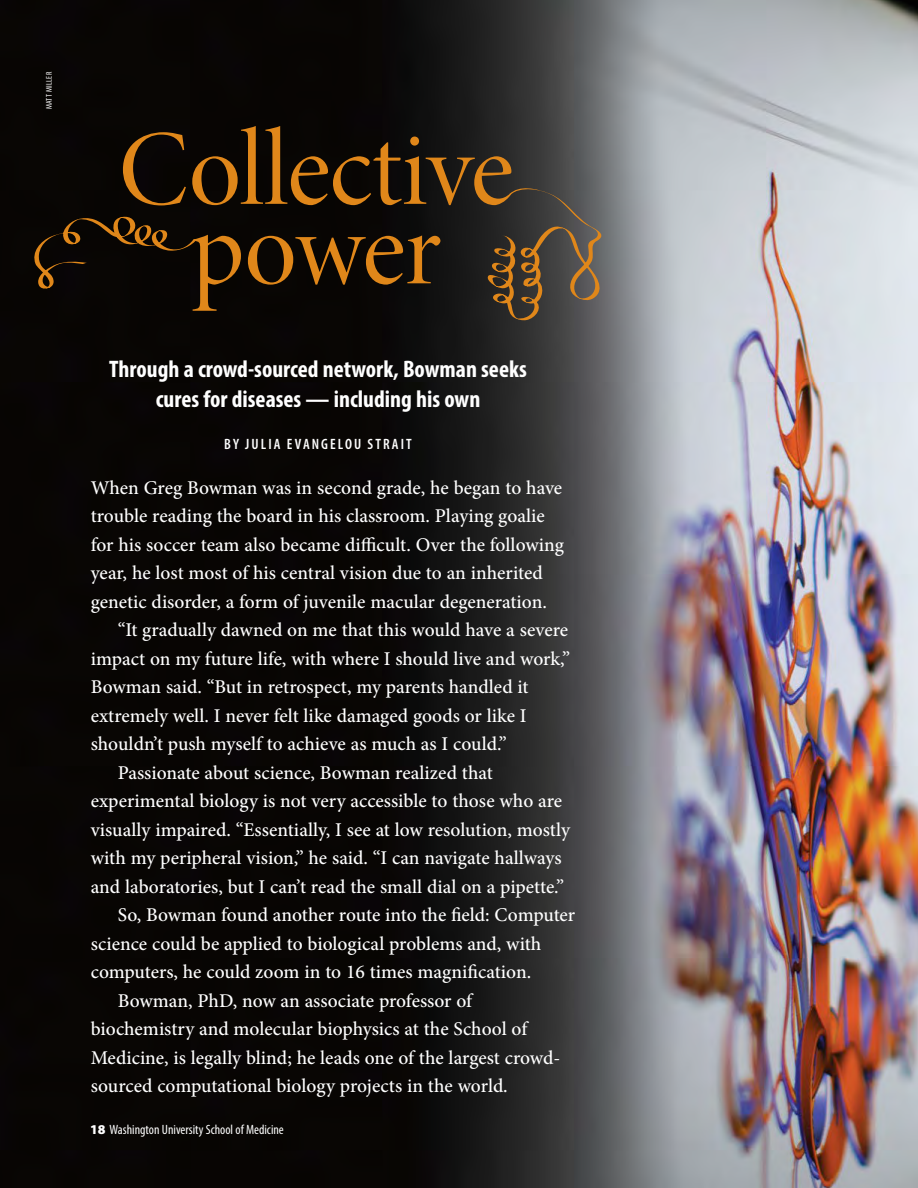
<style>
.page{position:relative;width:918px;height:1188px;background:#fff}
.page>*{position:absolute;margin:0;border:0;box-sizing:border-box;transform-origin:0 0}
.t1{font:700 condensed 24px/30px "Myriad Pro";color:#fff;text-align:center}
.t2{font:500 19.5px "Minion Pro";color:#fff}
.t3{font:600 condensed 15px "Myriad Pro";letter-spacing:.14em;color:#fff}
.t4{font:condensed 13.5px "Myriad Pro";color:#fff}
.t5{font:condensed 8.25px "Myriad Pro";letter-spacing:.045em;color:#fff}
.s1{font-weight:900;font-stretch:normal}
</style>
<div class="page">
<img style="left:0;top:0;width:918px;height:1188px">
<svg style="left:31px;top:126px;width:576px;height:195px;background:#2d2114"></svg>
<p class="t5" style="left:44px;top:109px;width:39px;rotate:-90deg">MATT MILLER</p>
<p class="t1" style="left:109px;top:353px;width:419px">Through a crowd-sourced network, Bowman seeks cures for diseases — including his own</p>
<p class="t3" style="left:224px;top:434px;width:189px">BY JULIA EVANGELOU STRAIT</p>
<p class="t2" style="left:91px;top:474px;width:473px">When Greg Bowman was in second grade, he began to have</p>
<p class="t2" style="left:91px;top:503px;width:456px">trouble reading the board in his classroom. Playing goalie</p>
<p class="t2" style="left:91px;top:531px;width:475px">for his soccer team also became difficult. Over the following</p>
<p class="t2" style="left:91px;top:560px;width:454px">year, he lost most of his central vision due to an inherited</p>
<p class="t2" style="left:91px;top:588px;width:458px">genetic disorder, a form of juvenile macular degeneration.</p>
<p class="t2" style="left:118px;top:617px;width:452px">“It gradually dawned on me that this would have a severe</p>
<p class="t2" style="left:91px;top:645px;width:481px">impact on my future life, with where I should live and work,”</p>
<p class="t2" style="left:91px;top:674px;width:439px">Bowman said. “But in retrospect, my parents handled it</p>
<p class="t2" style="left:91px;top:702px;width:438px">extremely well. I never felt like damaged goods or like I</p>
<p class="t2" style="left:91px;top:731px;width:418px">shouldn’t push myself to achieve as much as I could.”</p>
<p class="t2" style="left:118px;top:759px;width:377px">Passionate about science, Bowman realized that</p>
<p class="t2" style="left:91px;top:788px;width:473px">experimental biology is not very accessible to those who are</p>
<p class="t2" style="left:91px;top:816px;width:481px">visually impaired. “Essentially, I see at low resolution, mostly</p>
<p class="t2" style="left:91px;top:845px;width:472px">with my peripheral vision,” he said. “I can navigate hallways</p>
<p class="t2" style="left:91px;top:873px;width:475px">and laboratories, but I can’t read the small dial on a pipette.”</p>
<p class="t2" style="left:118px;top:902px;width:459px">So, Bowman found another route into the field: Computer</p>
<p class="t2" style="left:91px;top:930px;width:452px">science could be applied to biological problems and, with</p>
<p class="t2" style="left:91px;top:959px;width:442px">computers, he could zoom in to 16 times magnification.</p>
<p class="t2" style="left:118px;top:987px;width:356px">Bowman, PhD, now an associate professor of</p>
<p class="t2" style="left:91px;top:1016px;width:438px">biochemistry and molecular biophysics at the School of</p>
<p class="t2" style="left:91px;top:1044px;width:471px">Medicine, is legally blind; he leads one of the largest crowd-</p>
<p class="t2" style="left:91px;top:1073px;width:419px">sourced computational biology projects in the world.</p>
<p class="t4" style="left:90px;top:1121px;width:195px"><span class="s1">18</span> Washington University School of Medicine</p>
</div>
